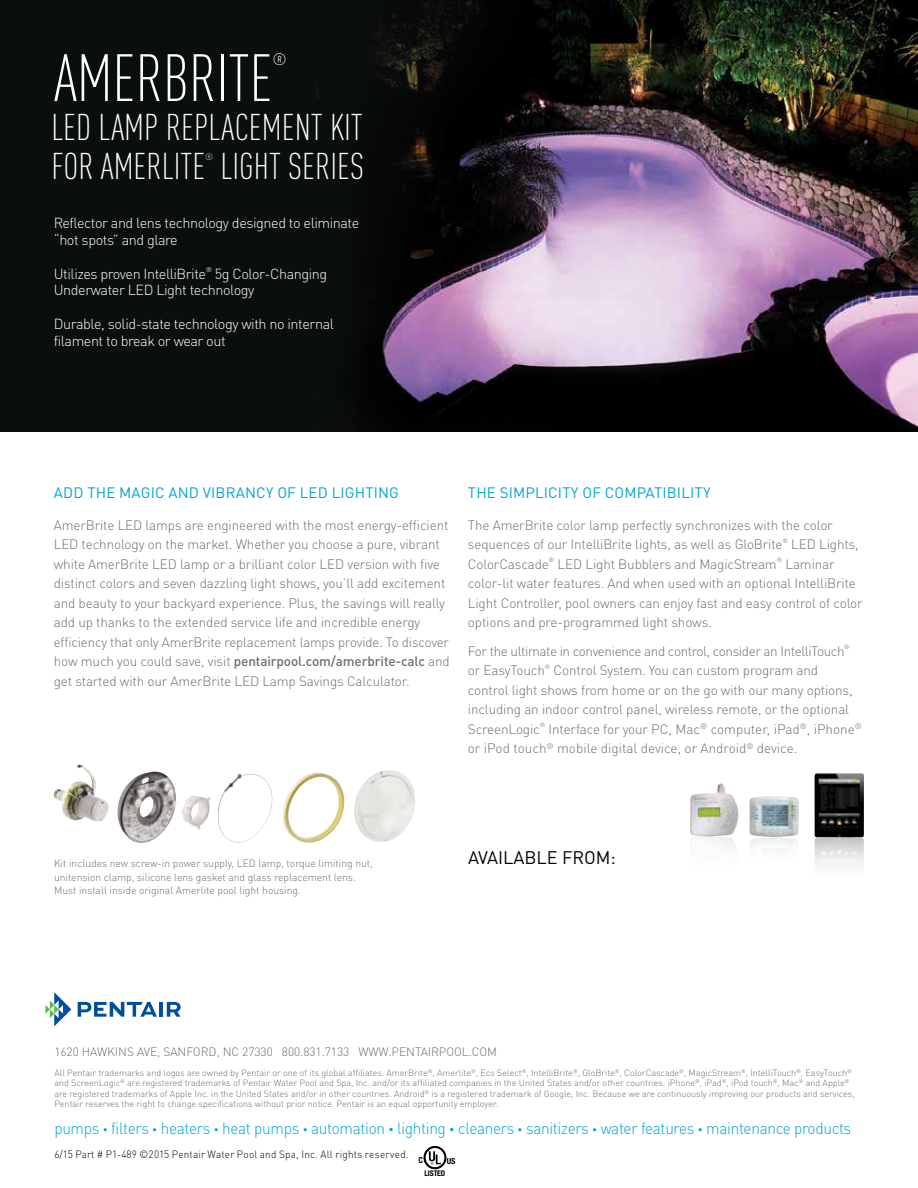
<style>
.page{position:relative;width:918px;height:1188px;background:#fff}
.page>*{position:absolute;margin:0;border:0;box-sizing:border-box;transform-origin:0 0}
.t1{font:300 condensed 65.7px "DIN Pro";color:#fff}
.t2{font:300 condensed 36.75px/39px "DIN Pro";color:#fff}
.t3{font:18px "DIN Pro";color:#000}
.t4{font:300 condensed 16.5px "DIN Pro";color:#fff}
.t5{font:300 16.2px "DIN Pro";letter-spacing:-.02em;color:#00a3d8;scale:.95 1}
.t6{font:15px "DIN Pro";letter-spacing:.01em;color:#00a3d8}
.t7{font:300 14.4px/16.8px "DIN Pro";letter-spacing:-.03em;color:#fff}
.t8{font:300 13.5px/19.5px "DIN Pro";letter-spacing:-.01em;color:#6d6e71}
.t9{font:300 13.5px "DIN Pro";letter-spacing:-.03em;color:#6d6e71}
.t10{font:300 12px "DIN Pro";letter-spacing:-.005em;color:#6d6e71}
.t11{font:300 10.5px/13.5px "DIN Pro";color:#6d6e71}
.t12{font:300 10.5px "DIN Pro";letter-spacing:.02em;color:#000;scale:.95 1}
.t13{font:300 condensed 9.15px "DIN Pro";color:#fff}
.t14{font:300 9px/10.5px "DIN Pro";color:#6d6e71}
.t15{font:700 condensed 8.25px "Helvetica Neue LT Std";color:#000}
.t16{font:700 condensed 7.8px "Helvetica Neue LT Std";letter-spacing:-.02em;color:#000}
.t17{font:300 7.05px "DIN Pro";color:#fff}
.t18{font:300 6.15px "DIN Pro";color:#6d6e71}
.s1{font-weight:500}
.s2{font-size:9.75px}
.s3{font-size:10.5px}
</style>
<div class="page">
<svg style="left:45px;top:992px;width:26px;height:34px"></svg>
<svg style="left:78px;top:1002px;width:79px;height:15px"></svg>
<hr style="left:159px;top:1002px;width:4px;height:15px;background:#004f9a">
<svg style="left:167px;top:1002px;width:14px;height:15px"></svg>
<svg style="left:423px;top:1146px;width:24px;height:24px"></svg>
<img style="left:0;top:0;width:918px;height:432px">
<img style="left:749px;top:796px;width:50px;height:56px">
<img style="left:815px;top:773px;width:49px;height:92px">
<img style="left:690px;top:783px;width:49px;height:74px">
<img style="left:182px;top:796px;width:29px;height:34px">
<img style="left:54px;top:765px;width:38px;height:56px">
<img style="left:354px;top:770px;width:61px;height:72px">
<img style="left:283px;top:773px;width:62px;height:70px">
<img style="left:218px;top:773px;width:54px;height:70px">
<img style="left:117px;top:772px;width:60px;height:71px">
<h1 class="t1" style="left:54px;top:31px;width:220px">AMERBRITE</h1>
<p class="t4" style="left:272px;top:48px;width:16px">®</p>
<h2 class="t2" style="left:51px;top:105px;width:314px">LED LAMP REPLACEMENT KIT<br>FOR AMERLITE LIGHT SERIES</h2>
<p class="t13" style="left:205px;top:150px;width:9px">®</p>
<p class="t7" style="left:54px;top:213px;width:307px">Reflector and lens technology designed to eliminate “hot spots” and glare</p>
<p class="t7" style="left:54px;top:264px;width:154px">Utilizes proven IntelliBrite</p>
<p class="t17" style="left:206px;top:264px;width:8px">®</p>
<p class="t7" style="left:54px;top:264px;width:275px;text-indent:161px">5g Color-Changing<br>Underwater LED Light technology</p>
<p class="t7" style="left:54px;top:314px;width:282px">Durable, solid-state technology with no internal filament to break or wear out</p>
<p class="t6" style="left:54px;top:480px;width:347px">ADD THE MAGIC AND VIBRANCY OF LED LIGHTING</p>
<p class="t8" style="left:54px;top:514px;width:398px">AmerBrite LED lamps are engineered with the most energy-efficient LED technology on the market. Whether you choose a pure, vibrant white AmerBrite LED lamp or a brilliant color LED version with five distinct colors and seven dazzling light shows, you’ll add excitement and beauty to your backyard experience. Plus, the savings will really add up thanks to the extended service life and incredible energy efficiency that only AmerBrite replacement lamps provide. To discover how much you could save, visit <span class="s1">pentairpool.com/amerbrite-calc</span> and get started with our AmerBrite LED Lamp Savings Calculator.</p>
<p class="t6" style="left:468px;top:480px;width:244px">THE SIMPLICITY OF COMPATIBILITY</p>
<p class="t8" style="left:468px;top:514px;width:366px">The AmerBrite color lamp perfectly synchronizes with the color sequences of our IntelliBrite lights, as well as GloBrite</p>
<p class="t18" style="left:783px;top:536px;width:7px">®</p>
<p class="t8" style="left:791px;top:533px;width:69px">LED Lights,</p>
<p class="t8" style="left:468px;top:553px;width:83px">ColorCascade</p>
<p class="t18" style="left:549px;top:555px;width:7px">®</p>
<p class="t8" style="left:558px;top:553px;width:221px">LED Light Bubblers and MagicStream</p>
<p class="t18" style="left:777px;top:555px;width:7px">®</p>
<p class="t8" style="left:468px;top:553px;width:396px;text-indent:318px">Laminar color-lit water features. And when used with an optional IntelliBrite Light Controller, pool owners can enjoy fast and easy control of color options and pre-programmed light shows.</p>
<p class="t9" style="left:468px;top:640px;width:378px">For the ultimate in convenience and control, consider an IntelliTouch</p>
<p class="t18" style="left:844px;top:642px;width:7px">®</p>
<p class="t8" style="left:468px;top:659px;width:79px">or EasyTouch</p>
<p class="t18" style="left:545px;top:662px;width:7px">®</p>
<p class="t8" style="left:468px;top:659px;width:386px;text-indent:86px">Control System. You can custom program and control light shows from home or on the go with our many options, including an indoor control panel, wireless remote, or the optional ScreenLogic</p>
<p class="t18" style="left:540px;top:720px;width:7px">®</p>
<p class="t8" style="left:468px;top:718px;width:395px;text-indent:81px">Interface for your PC, Mac<sup>®</sup> computer, iPad<sup>®</sup>, iPhone<sup>® </sup>or iPod touch<sup>®</sup> mobile digital device, or Android<sup>®</sup> device.</p>
<p class="t11" style="left:54px;top:856px;width:320px">Kit includes new screw-in power supply, LED lamp, torque limiting nut, unitension clamp, silicone lens gasket and glass replacement lens.<br>Must install inside original Amerlite pool light housing.</p>
<h3 class="t3" style="left:468px;top:843px;width:149px">AVAILABLE FROM:</h3>
<p class="t10" style="left:54px;top:1042px;width:444px">1620 HAWKINS AVE, SANFORD, NC 27330 800.831.7133 WWW.PENTAIRPOOL.COM</p>
<p class="t14" style="left:54px;top:1066px;width:802px">All Pentair trademarks and logos are owned by Pentair or one of its global affiliates. AmerBrite<sup>®</sup>, Amerlite<sup>®</sup>, Eco Select<sup>®</sup>, IntelliBrite<sup>®</sup>, GloBrite<sup>®</sup>, ColorCascade<sup>®</sup>, MagicStream<sup>®</sup>, IntelliTouch<sup>®</sup>, EasyTouch<sup>® </sup>and ScreenLogic<sup>®</sup> are registered trademarks of Pentair Water Pool and Spa, Inc. and/or its affiliated companies in the United States and/or other countries. iPhone<sup>®</sup>, iPad<sup>®</sup>, iPod touch<sup>®</sup>, Mac<sup>®</sup> and Apple<sup>® </sup>are registered trademarks of Apple Inc. in the United States and/or in other countries. Android<sup>®</sup> is a registered trademark of Google, Inc. Because we are continuously improving our products and services, Pentair reserves the right to change specifications without prior notice. Pentair is an equal opportunity employer.</p>
<p class="t5" style="left:54px;top:1116px;width:840px">pumps <span class="s2">•</span> filters <span class="s2">•</span> heaters <span class="s2">•</span> heat pumps <span class="s2">•</span> automation <span class="s3">•</span> lighting <span class="s3">•</span> cleaners <span class="s2">•</span> sanitizers <span class="s2">•</span> water features <span class="s2">•</span> maintenance products</p>
<p class="t12" style="left:54px;top:1146px;width:374px">6/15 Part # P1-489 ©2015 Pentair Water Pool and Spa, Inc. All rights reserved.</p>
<p class="t15" style="left:418px;top:1156px;width:6px">C</p>
<p class="t15" style="left:447px;top:1156px;width:10px">US</p>
<p class="t16" style="left:425px;top:1168px;width:22px">LISTED</p>
</div>
